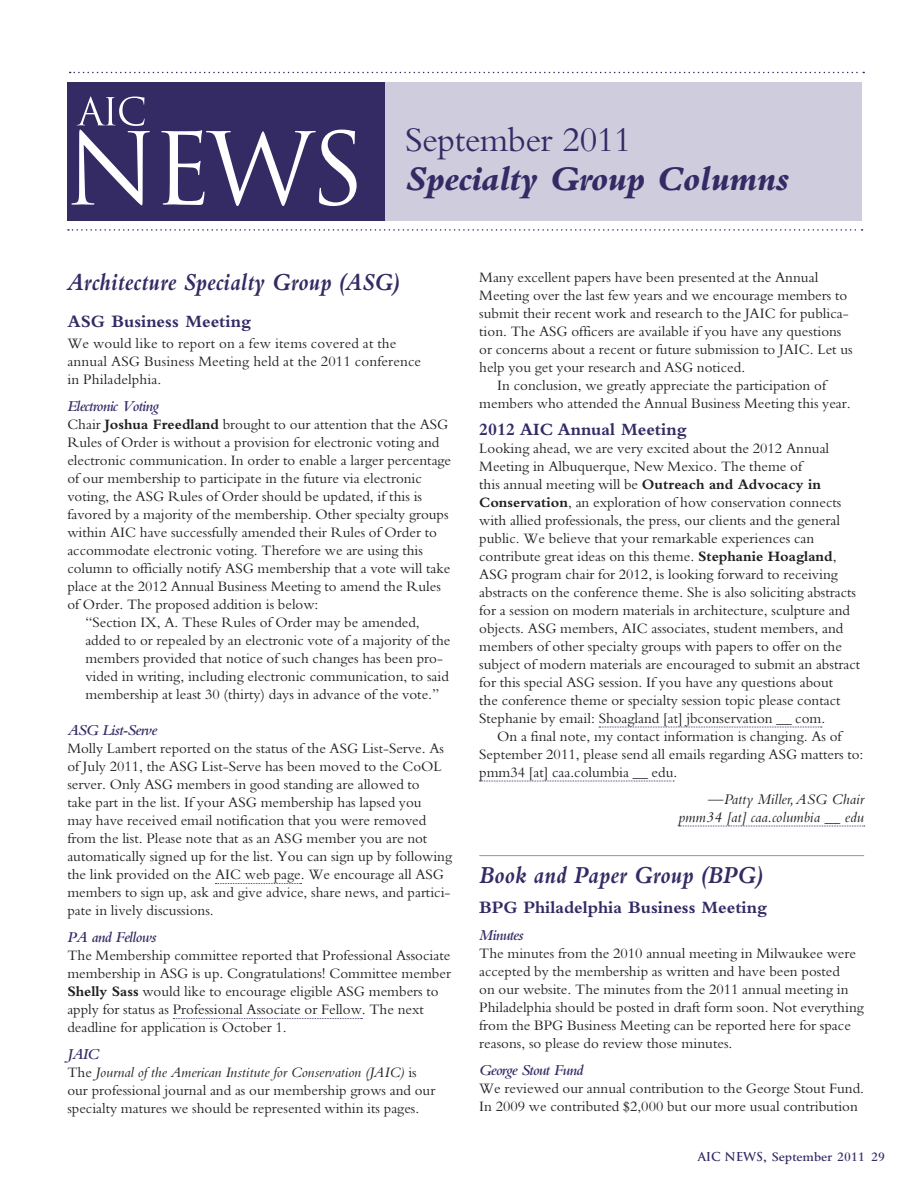
<style>
.page{position:relative;width:918px;height:1188px;background:#fff}
.page>*{position:absolute;margin:0;border:0;box-sizing:border-box;transform-origin:0 0}
.news-toc-text{font:italic 800 36px "Bembo";letter-spacing:-.015em;color:#342b65}
.news-toc-text-2{font:36px "Bembo";letter-spacing:-.015em;color:#342b65}
.news-h2-sec-toc{font:italic 700 25.5px "Bembo";letter-spacing:.005em;color:#342b65;scale:.9 1}
.news-s1{font:700 18px "Bembo";color:#342b65}
.news-h2-sec-toc-2{font:700 18px "Bembo";color:#342b65}
.news-s4-purp{font:italic 600 15.75px "Bembo";letter-spacing:-.04em;color:#342b65}
.news-b8-byline{font:italic 15.3px/18px "Bembo";color:#231f20;text-align:right}
.news-b1{font:15px/18px "Bembo";color:#231f20}
.news-b3-lftindnt{font:15px/18px "Bembo";color:#231f20}
.news-b2{font:15px/18px "Bembo";color:#231f20;text-align:center}
.news-footers{font:600 13.5px "Bembo";color:#342b65}
.s1{font-weight:700}
.s2{font-style:italic}
.s3{font-family:"Trajan Pro";font-weight:700;font-size:12px}
</style>
<div class="page">
<div style="left:68px;top:83px;width:794px;height:138px;background:#cfccde"></div>
<svg style="left:70px;top:72px;width:794px;height:1px"></svg>
<svg style="left:68px;top:229px;width:795px;height:2px"></svg>
<div style="left:68px;top:83px;width:318px;height:138px;background:#342b65"></div>
<svg style="left:71px;top:97px;width:286px;height:109px"></svg>
<svg style="left:215px;top:883px;width:86px;height:1px"></svg>
<svg style="left:173px;top:1018px;width:189px;height:1px"></svg>
<svg style="left:599px;top:727px;width:223px;height:1px"></svg>
<svg style="left:480px;top:781px;width:194px;height:1px"></svg>
<svg style="left:679px;top:826px;width:186px;height:1px"></svg>
<hr style="left:479px;top:855px;width:385px;height:1px;background:#939598">
<p class="news-toc-text-2" style="left:405px;top:119px;width:228px">September 2011</p>
<p class="news-toc-text" style="left:405px;top:159px;width:385px">Specialty Group Columns</p>
<p class="news-h2-sec-toc" style="left:67px;top:268px;width:371px">Architecture Specialty Group (ASG)</p>
<p class="news-h2-sec-toc-2" style="left:67px;top:311px;width:185px">ASG Business Meeting</p>
<p class="news-b1" style="left:67px;top:334px;width:355px">We would like to report on a few items covered at the annual ASG Business Meeting held at the 2011 conference in Philadelphia.</p>
<p class="news-s4-purp" style="left:67px;top:397px;width:93px">Electronic Voting</p>
<p class="news-b1" style="left:67px;top:415px;width:385px">Chair <span class="s1">Joshua Freedland</span> brought to our attention that the ASG Rules of Order is without a provision for electronic voting and electronic communication. In order to enable a larger percentage of our membership to participate in the future via electronic voting, the ASG Rules of Order should be updated, if this is favored by a majority of the membership. Other specialty groups within AIC have successfully amended their Rules of Order to accommodate electronic voting. Therefore we are using this column to officially notify ASG membership that a vote will take place at the 2012 Annual Business Meeting to amend the Rules of Order. The proposed addition is below:</p>
<p class="news-b3-lftindnt" style="left:85px;top:613px;width:367px">“Section IX, A. These Rules of Order may be amended, added to or repealed by an electronic vote of a majority of the members provided that notice of such changes has been pro&shy;vided in writing, including electronic communication, to said membership at least 30 (thirty) days in advance of the vote.”</p>
<p class="news-s4-purp" style="left:67px;top:721px;width:91px">ASG List-Serve</p>
<p class="news-b1" style="left:67px;top:739px;width:386px">Molly Lambert reported on the status of the ASG List-Serve. As of July 2011, the ASG List-Serve has been moved to the CoOL server. Only ASG members in good standing are allowed to<br>take part in the list. If your ASG membership has lapsed you<br>may have received email notification that you were removed from the list. Please note that as an ASG member you are not automatically signed up for the list. You can sign up by following the link provided on the AIC web page. We encourage all ASG members to sign up, ask and give advice, share news, and partici&shy;pate in lively discussions.</p>
<p class="news-s4-purp" style="left:67px;top:928px;width:91px">PA and Fellows</p>
<p class="news-b1" style="left:67px;top:946px;width:385px">The Membership committee reported that Professional Associate membership in ASG is up. Congratulations! Committee member <span class="s1">Shelly Sass</span> would like to encourage eligible ASG members to apply for status as Professional Associate or Fellow. The next deadline for application is October 1.</p>
<p class="news-s4-purp" style="left:67px;top:1045px;width:34px">JAIC</p>
<p class="news-b1" style="left:67px;top:1063px;width:370px">The <span class="s2">Journal of the American Institute for Conservation (JAIC)</span> is our professional journal and as our membership grows and our specialty matures we should be represented within its pages.</p>
<p class="news-b1" style="left:479px;top:268px;width:375px">Many excellent papers have been presented at the Annual Meeting over the last few years and we encourage members to submit their recent work and research to the JAIC for publica&shy;tion. The ASG officers are available if you have any questions or concerns about a recent or future submission to JAIC. Let us help you get your research and ASG noticed.</p>
<p class="news-b2" style="left:479px;top:376px;width:373px">In conclusion, we greatly appreciate the participation of members who attended the Annual Business Meeting this year.</p>
<p class="news-s1" style="left:479px;top:419px;width:209px">2012 AIC Annual Meeting</p>
<p class="news-b1" style="left:479px;top:439px;width:382px">Looking ahead, we are very excited about the 2012 Annual Meeting in Albuquerque, New Mexico. The theme of<br>this annual meeting will be <span class="s1">Outreach and Advocacy in Conservation</span>, an exploration of how conservation connects with allied professionals, the press, our clients and the general public. We believe that your remarkable experiences can contribute great ideas on this theme. <span class="s1">Stephanie Hoagland</span>, ASG program chair for 2012, is looking forward to receiving abstracts on the conference theme. She is also soliciting abstracts for a session on modern materials in architecture, sculpture and objects. ASG members, AIC associates, student members, and members of other specialty groups with papers to offer on the subject of modern materials are encouraged to submit an abstract for this special ASG session. If you have any questions about<br>the conference theme or specialty session topic please contact Stephanie by email: Shoagland [at] jbconservation __ com.</p>
<p class="news-b2" style="left:479px;top:727px;width:386px;text-align:left;text-indent:18px">On a final note, my contact information is changing. As of<br>September 2011, please send all emails regarding ASG matters to: pmm34 [at] caa.columbia __ edu.</p>
<p class="news-b8-byline" style="left:678px;top:789px;width:187px">—Patty Miller, ASG Chair pmm34 [at] caa.columbia __ edu</p>
<p class="news-h2-sec-toc" style="left:479px;top:861px;width:317px">Book and Paper Group (BPG)</p>
<p class="news-s1" style="left:479px;top:897px;width:289px">BPG Philadelphia Business Meeting</p>
<p class="news-s4-purp" style="left:479px;top:926px;width:46px">Minutes</p>
<p class="news-b1" style="left:479px;top:944px;width:386px">The minutes from the 2010 annual meeting in Milwaukee were accepted by the membership as written and have been posted<br>on our website. The minutes from the 2011 annual meeting in Philadelphia should be posted in draft form soon. Not everything from the BPG Business Meeting can be reported here for space reasons, so please do review those minutes.</p>
<p class="news-s4-purp" style="left:479px;top:1061px;width:106px">George Stout Fund</p>
<p class="news-b1" style="left:479px;top:1079px;width:386px">We reviewed our annual contribution to the George Stout Fund.<br>In 2009 we contributed $2,000 but our more usual contribution</p>
<p class="news-footers" style="left:698px;top:1149px;width:189px"><span class="s3">AIC NEWS</span>, September 2011 29</p>
</div>
